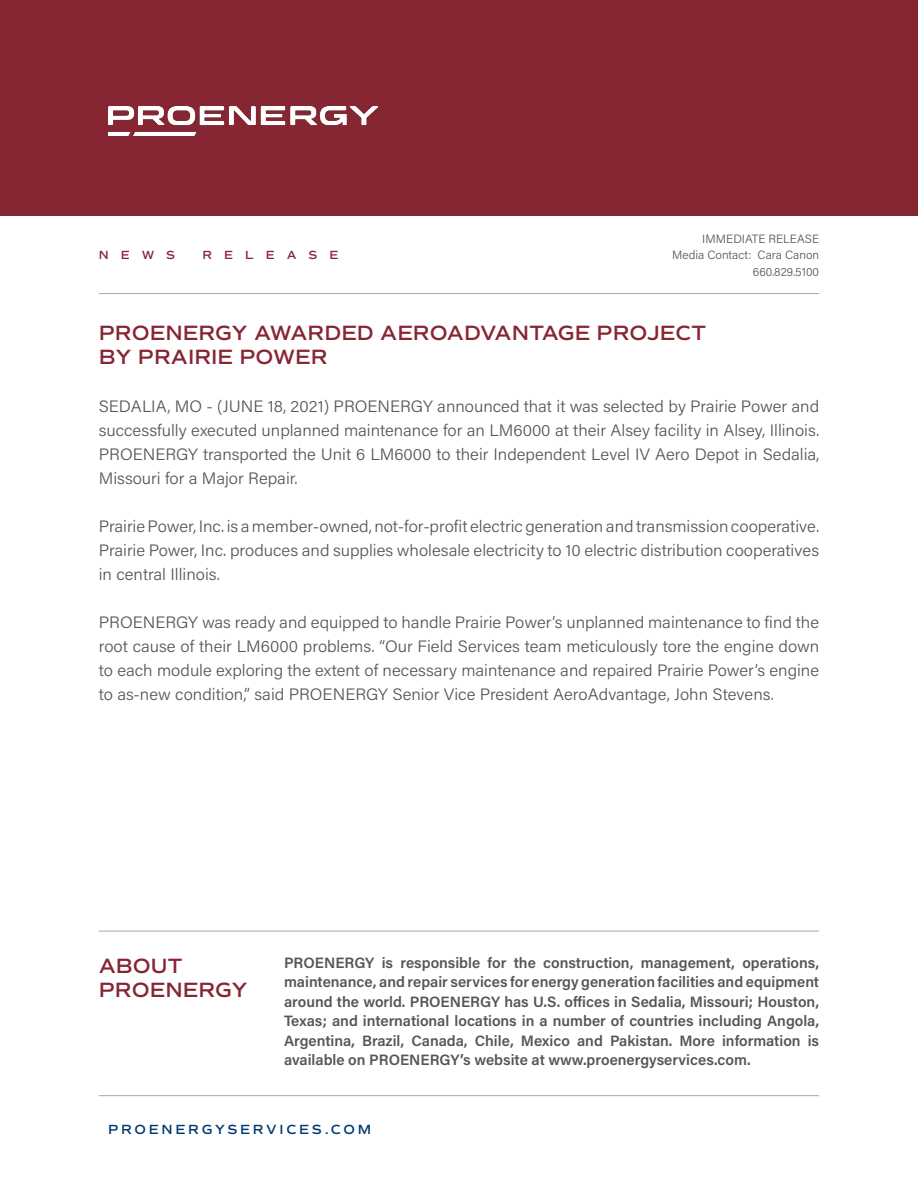
<style>
.page{position:relative;width:918px;height:1188px;background:#fff}
.page>*{position:absolute;margin:0;border:0;box-sizing:border-box;transform-origin:0 0}
.t1{font:600 21px/24px "Commuters Sans";color:#862633}
.t2{font:300 16.5px/24px "Acumin Pro";color:#53565a;text-align:justify}
.t3{font:600 15px/19.5px "Acumin Pro";color:#53565a;text-align:justify}
.t4{font:600 13.5px "Commuters Sans";letter-spacing:.2em;color:#003a70}
.t5{font:300 12px "Acumin Pro";color:#53565a}
.t6{font:600 12px "Commuters Sans";letter-spacing:1em;color:#862633}
</style>
<div class="page">
<div style="left:0;top:0;width:918px;height:216px;background:#862633"></div>
<hr style="left:99px;top:293px;width:720px;height:1px;background:#a7a8aa">
<hr style="left:99px;top:931px;width:720px;height:1px;background:#a7a8aa">
<hr style="left:99px;top:1095px;width:720px;height:1px;background:#a7a8aa">
<img style="left:108px;top:106px;width:269px;height:30px">
<p class="t6" style="left:99px;top:248px;width:78px">NEWS</p>
<p class="t6" style="left:203px;top:248px;width:137px">RELEASE</p>
<p class="t5" style="left:702px;top:230px;width:119px">IMMEDIATE RELEASE</p>
<p class="t5" style="left:672px;top:247px;width:148px">Media Contact: Cara Canon</p>
<p class="t5" style="left:753px;top:263px;width:68px">660.829.5100</p>
<p class="t1" style="left:99px;top:321px;width:609px">PROENERGY AWARDED AEROADVANTAGE PROJECT</p>
<p class="t1" style="left:99px;top:345px;width:230px">BY PRAIRIE POWER</p>
<p class="t2" style="left:99px;top:393px;width:722px">SEDALIA, MO - (JUNE 18, 2021) PROENERGY announced that it was selected by Prairie Power and successfully executed unplanned maintenance for an LM6000 at their Alsey facility in Alsey, Illinois.<br>PROENERGY transported the Unit 6 LM6000 to their Independent Level IV Aero Depot in Sedalia, Missouri for a Major Repair.</p>
<p class="t2" style="left:99px;top:513px;width:722px">Prairie Power, Inc. is a member-owned, not-for-profit electric generation and transmission cooperative.<br>Prairie Power, Inc. produces and supplies wholesale electricity to 10 electric distribution cooperatives in central Illinois.</p>
<p class="t2" style="left:99px;top:609px;width:722px">PROENERGY was ready and equipped to handle Prairie Power’s unplanned maintenance to find the root cause of their LM6000 problems. “Our Field Services team meticulously tore the engine down to each module exploring the extent of necessary maintenance and repaired Prairie Power’s engine to as-new condition,” said PROENERGY Senior Vice President AeroAdvantage, John Stevens.</p>
<p class="t1" style="left:99px;top:954px;width:151px">ABOUT<br>PROENERGY</p>
<p class="t3" style="left:284px;top:952px;width:537px">PROENERGY is responsible for the construction, management, operations, maintenance, and repair services for energy generation facilities and equipment around the world. PROENERGY has U.S. offices in Sedalia, Missouri; Houston, Texas; and international locations in a number of countries including Angola, Argentina, Brazil, Canada, Chile, Mexico and Pakistan. More information is available on PROENERGY’s website at www.proenergyservices.com.</p>
<p class="t4" style="left:108px;top:1121px;width:265px">PROENERGYSERVICES.COM</p>
</div>
